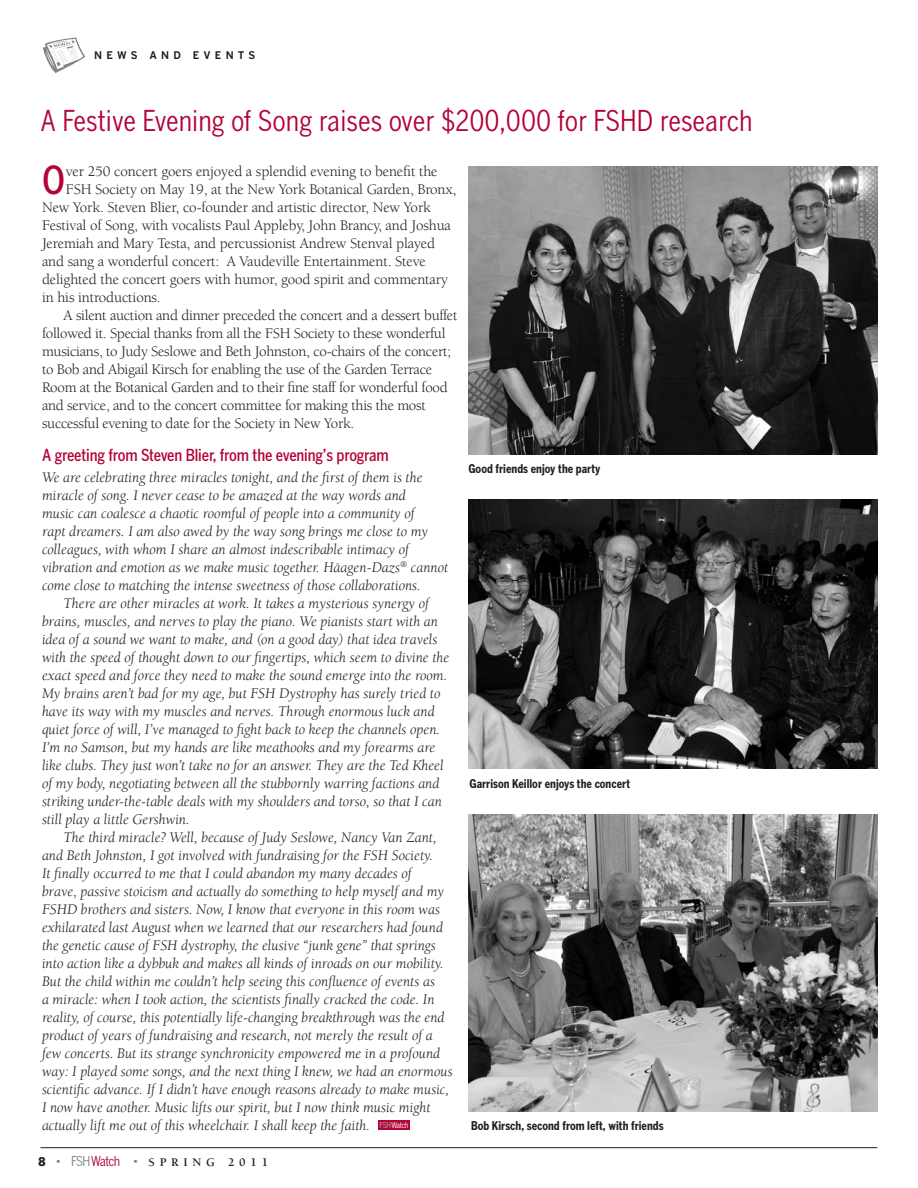
<style>
.page{position:relative;width:918px;height:1188px;background:#fff}
.page>*{position:absolute;margin:0;border:0;box-sizing:border-box;transform-origin:0 0}
.t1{font:500 condensed 38.4px "Benton Gothic";color:#b30437}
.t2{font:condensed 28.5px "Benton Gothic";color:#b30437}
.subhead_-_no_box{font:500 condensed 16.5px "Benton Gothic";letter-spacing:-.01em;color:#b30437}
.body_copy{font:italic 15px/18px "Berkeley";color:#231f20}
.body_copy-2{font:15px/18px "Berkeley";letter-spacing:-.02em;color:#231f20}
.t3{font:700 condensed 12px "Benton Gothic";color:#231f20}
.t4{font:700 12px "Berkeley";letter-spacing:.4em;color:#231f20}
.t5{font:700 10.5px "Benton Gothic";letter-spacing:.4em;color:#231f20}
.t6{font:condensed 8.1px "Benton Gothic";letter-spacing:-.055em;color:#fff}
.s1{color:#b2b3b7}
.s2{font-family:"Benton Gothic";font-weight:900}
.s3{font-family:"Benton Gothic";font-weight:900;font-size:7.5px;color:#808285}
.s4{font-family:"Benton Gothic";font-weight:400;font-stretch:condensed;font-size:13.5px;color:#808285}
.s5{font-family:"Benton Gothic";font-weight:400;font-stretch:condensed;font-size:13.5px;color:#b30437}
</style>
<div class="page">
<hr style="left:40px;top:1147px;width:838px;height:1px;background:#231f20">
<img style="left:44px;top:37px;width:41px;height:36px">
<img style="left:468px;top:166px;width:410px;height:288px">
<img style="left:468px;top:500px;width:410px;height:269px">
<img style="left:468px;top:815px;width:410px;height:297px">
<div style="left:378px;top:1120px;width:32px;height:10px;background:#b30437"></div>
<p class="t5" style="left:94px;top:48px;width:163px">NEWS AND EVENTS</p>
<p class="t2" style="left:40px;top:103px;width:714px">A Festive Evening of Song raises over $200,000 for FSHD research</p>
<p class="t1" style="left:42px;top:157px;width:25px">O</p>
<p class="body_copy-2" style="left:66px;top:162px;width:373px">ver 250 concert goers enjoyed a splendid evening to benefit the</p>
<p class="body_copy-2" style="left:66px;top:180px;width:392px">FSH Society on May 19, at the New York Botanical Garden, Bronx,</p>
<p class="body_copy-2" style="left:42px;top:198px;width:390px">New York. Steven Blier, co-founder and artistic director, New York</p>
<p class="body_copy-2" style="left:42px;top:216px;width:410px">Festival of Song, with vocalists Paul Appleby, John Brancy, and Joshua</p>
<p class="body_copy-2" style="left:42px;top:234px;width:395px">Jeremiah and Mary Testa, and percussionist Andrew Stenval played</p>
<p class="body_copy-2" style="left:42px;top:252px;width:385px">and sang a wonderful concert: A Vaudeville Entertainment. Steve</p>
<p class="body_copy-2" style="left:42px;top:270px;width:408px">delighted the concert goers with humor, good spirit and commentary</p>
<p class="body_copy-2" style="left:42px;top:288px;width:120px">in his introductions.</p>
<p class="body_copy-2" style="left:42px;top:306px;width:417px;text-indent:22px">A silent auction and dinner preceded the concert and a dessert buffet followed it. Special thanks from all the FSH Society to these wonderful musicians, to Judy Seslowe and Beth Johnston, co-chairs of the concert; to Bob and Abigail Kirsch for enabling the use of the Garden Terrace Room at the Botanical Garden and to their fine staff for wonderful food and service, and to the concert committee for making this the most successful evening to date for the Society in New York.</p>
<p class="subhead_-_no_box" style="left:42px;top:445px;width:348px">A greeting from Steven Blier, from the evening’s program</p>
<p class="body_copy" style="left:42px;top:468px;width:408px">We are celebrating three miracles tonight, and the first of them is the miracle of song. I never cease to be amazed at the way words and<br>music can coalesce a chaotic roomful of people into a community of<br>rapt dreamers. I am also awed by the way song brings me close to my colleagues, with whom I share an almost indescribable intimacy of vibration and emotion as we make music together. Häagen-Dazs<sup>®</sup> cannot come close to matching the intense sweetness of those collaborations.</p>
<p class="body_copy" style="left:42px;top:594px;width:409px;text-indent:22px">There are other miracles at work. It takes a mysterious synergy of brains, muscles, and nerves to play the piano. We pianists start with an idea of a sound we want to make, and (on a good day) that idea travels with the speed of thought down to our fingertips, which seem to divine the exact speed and force they need to make the sound emerge into the room.<br>My brains aren’t bad for my age, but FSH Dystrophy has surely tried to have its way with my muscles and nerves. Through enormous luck and quiet force of will, I’ve managed to fight back to keep the channels open.<br>I’m no Samson, but my hands are like meathooks and my forearms are like clubs. They just won’t take no for an answer. They are the Ted Kheel of my body, negotiating between all the stubbornly warring factions and striking under-the-table deals with my shoulders and torso, so that I can still play a little Gershwin.</p>
<p class="body_copy" style="left:42px;top:828px;width:412px;text-indent:22px">The third miracle? Well, because of Judy Seslowe, Nancy Van Zant, and Beth Johnston, I got involved with fundraising for the FSH Society.<br>It finally occurred to me that I could abandon my many decades of<br>brave, passive stoicism and actually do something to help myself and my FSHD brothers and sisters. Now, I know that everyone in this room was exhilarated last August when we learned that our researchers had found the genetic cause of FSH dystrophy, the elusive “junk gene” that springs into action like a dybbuk and makes all kinds of inroads on our mobility.<br>But the child within me couldn’t help seeing this confluence of events as<br>a miracle: when I took action, the scientists finally cracked the code. In reality, of course, this potentially life-changing breakthrough was the end product of years of fundraising and research, not merely the result of a few concerts. But its strange synchronicity empowered me in a profound way: I played some songs, and the next thing I knew, we had an enormous scientific advance. If I didn’t have enough reasons already to make music, I now have another. Music lifts our spirit, but I now think music might actually lift me out of this wheelchair. I shall keep the faith.</p>
<p class="t6" style="left:380px;top:1120px;width:31px"><span class="s1">FSH</span>Watch</p>
<p class="t4" style="left:38px;top:1155px;width:232px"><span class="s2">8</span> <span class="s3">•</span> <span class="s4">FSH</span><span class="s5">Watch</span> <span class="s3">•</span> SPRING 2011</p>
<p class="t3" style="left:468px;top:461px;width:133px">Good friends enjoy the party</p>
<p class="t3" style="left:470px;top:776px;width:162px">Garrison Keillor enjoys the concert</p>
<p class="t3" style="left:471px;top:1118px;width:194px">Bob Kirsch, second from left, with friends</p>
</div>
